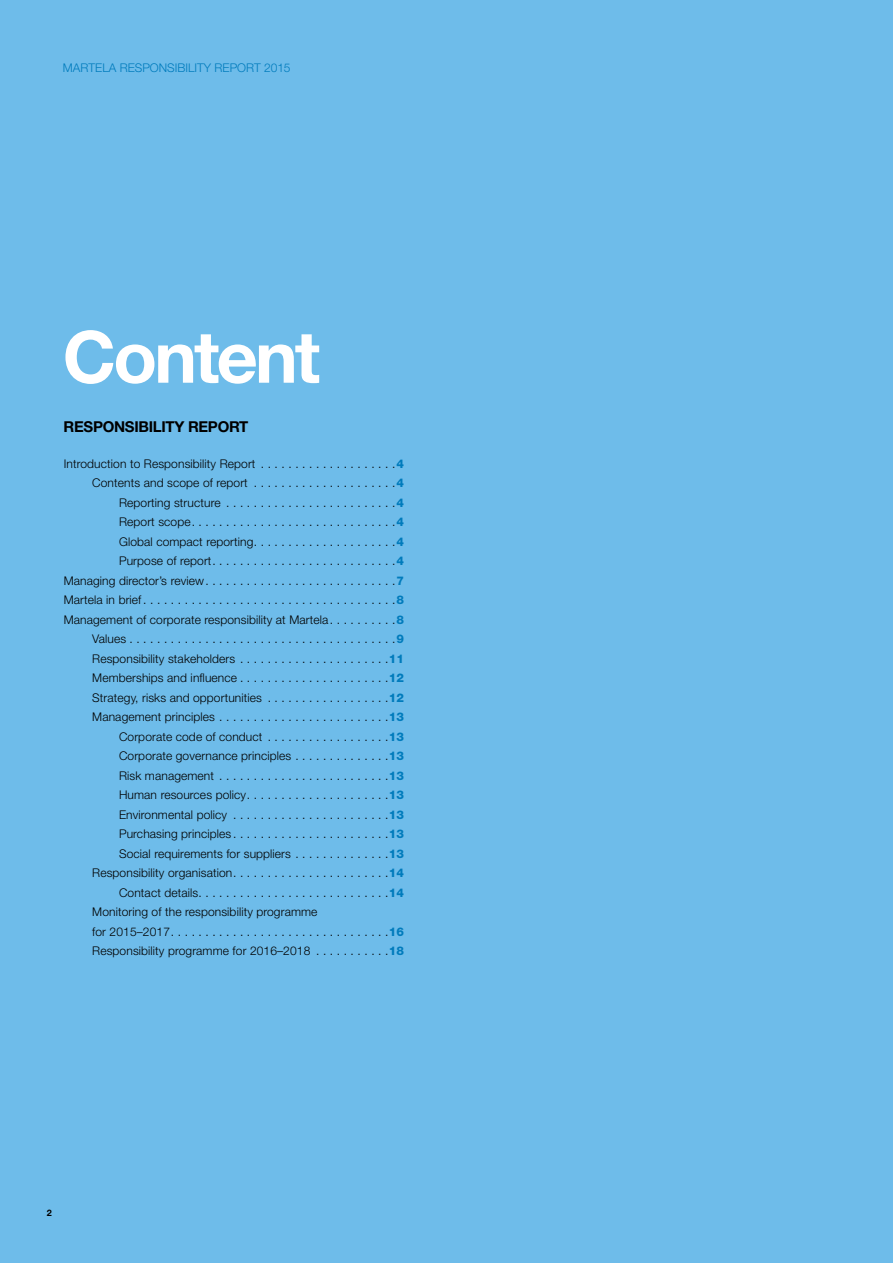
<style>
.page{position:relative;width:893px;height:1263px;background:#6ebcea}
.page>*{position:absolute;margin:0;border:0;box-sizing:border-box;transform-origin:0 0}
.t1{font:700 72px "Helvetica Neue LT Std";letter-spacing:-.04em;color:#fff}
.t2{font:700 15px "Helvetica Neue LT Std";letter-spacing:-.02em;color:#000}
.t3{font:300 12px "Helvetica Neue LT Std";letter-spacing:.01em;color:#000}
.t4{font:300 12px "Helvetica Neue LT Std";color:#007bbc}
.t5{font:700 9px "Helvetica Neue LT Std";color:#000}
.s1{font-weight:800;color:#007bbc}
</style>
<div class="page">
<p class="t4" style="left:63px;top:61px;width:229px">MARTELA RESPONSIBILITY REPORT 2015</p>
<h1 class="t1" style="left:63px;top:312px;width:259px">Content</h1>
<p class="t2" style="left:64px;top:417px;width:186px">RESPONSIBILITY REPORT</p>
<p class="t3" style="left:64px;top:456px;width:342px">Introduction to Responsibility Report . . . . . . . . . . . . . . . . . . . <span class="s1">4</span></p>
<p class="t3" style="left:92px;top:475px;width:313px">Contents and scope of report . . . . . . . . . . . . . . . . . . . . <span class="s1">4</span></p>
<p class="t3" style="left:119px;top:495px;width:286px">Reporting structure . . . . . . . . . . . . . . . . . . . . . . . . <span class="s1">4</span></p>
<p class="t3" style="left:119px;top:514px;width:286px">Report scope . . . . . . . . . . . . . . . . . . . . . . . . . . . . . <span class="s1">4</span></p>
<p class="t3" style="left:119px;top:534px;width:286px">Global compact reporting . . . . . . . . . . . . . . . . . . . . <span class="s1">4</span></p>
<p class="t3" style="left:119px;top:553px;width:286px">Purpose of report . . . . . . . . . . . . . . . . . . . . . . . . . . <span class="s1">4</span></p>
<p class="t3" style="left:64px;top:573px;width:342px">Managing director’s review . . . . . . . . . . . . . . . . . . . . . . . . . . . <span class="s1">7</span></p>
<p class="t3" style="left:64px;top:592px;width:342px">Martela in brief . . . . . . . . . . . . . . . . . . . . . . . . . . . . . . . . . . . . <span class="s1">8</span></p>
<p class="t3" style="left:64px;top:612px;width:342px">Management of corporate responsibility at Martela . . . . . . . . . <span class="s1">8</span></p>
<p class="t3" style="left:92px;top:631px;width:313px">Values . . . . . . . . . . . . . . . . . . . . . . . . . . . . . . . . . . . . . . <span class="s1">9</span></p>
<p class="t3" style="left:92px;top:651px;width:313px">Responsibility stakeholders . . . . . . . . . . . . . . . . . . . . . <span class="s1">11</span></p>
<p class="t3" style="left:92px;top:670px;width:313px">Memberships and influence . . . . . . . . . . . . . . . . . . . . . <span class="s1">12</span></p>
<p class="t3" style="left:92px;top:690px;width:313px">Strategy, risks and opportunities . . . . . . . . . . . . . . . . . <span class="s1">12</span></p>
<p class="t3" style="left:92px;top:709px;width:313px">Management principles . . . . . . . . . . . . . . . . . . . . . . . . <span class="s1">13</span></p>
<p class="t3" style="left:119px;top:729px;width:286px">Corporate code of conduct . . . . . . . . . . . . . . . . . <span class="s1">13</span></p>
<p class="t3" style="left:119px;top:748px;width:286px">Corporate governance principles . . . . . . . . . . . . . <span class="s1">13</span></p>
<p class="t3" style="left:119px;top:768px;width:286px">Risk management . . . . . . . . . . . . . . . . . . . . . . . . <span class="s1">13</span></p>
<p class="t3" style="left:119px;top:787px;width:286px">Human resources policy . . . . . . . . . . . . . . . . . . . . <span class="s1">13</span></p>
<p class="t3" style="left:119px;top:807px;width:286px">Environmental policy . . . . . . . . . . . . . . . . . . . . . . <span class="s1">13</span></p>
<p class="t3" style="left:119px;top:826px;width:286px">Purchasing principles . . . . . . . . . . . . . . . . . . . . . . <span class="s1">13</span></p>
<p class="t3" style="left:119px;top:846px;width:286px">Social requirements for suppliers . . . . . . . . . . . . . <span class="s1">13</span></p>
<p class="t3" style="left:92px;top:865px;width:313px">Responsibility organisation . . . . . . . . . . . . . . . . . . . . . . <span class="s1">14</span></p>
<p class="t3" style="left:119px;top:885px;width:286px">Contact details . . . . . . . . . . . . . . . . . . . . . . . . . . . <span class="s1">14</span></p>
<p class="t3" style="left:92px;top:904px;width:227px">Monitoring of the responsibility programme</p>
<p class="t3" style="left:92px;top:924px;width:313px">for 2015–2017 . . . . . . . . . . . . . . . . . . . . . . . . . . . . . . . <span class="s1">16</span></p>
<p class="t3" style="left:92px;top:943px;width:313px">Responsibility programme for 2016–2018 . . . . . . . . . . <span class="s1">18</span></p>
<p class="t5" style="left:47px;top:1207px;width:7px">2</p>
</div>
